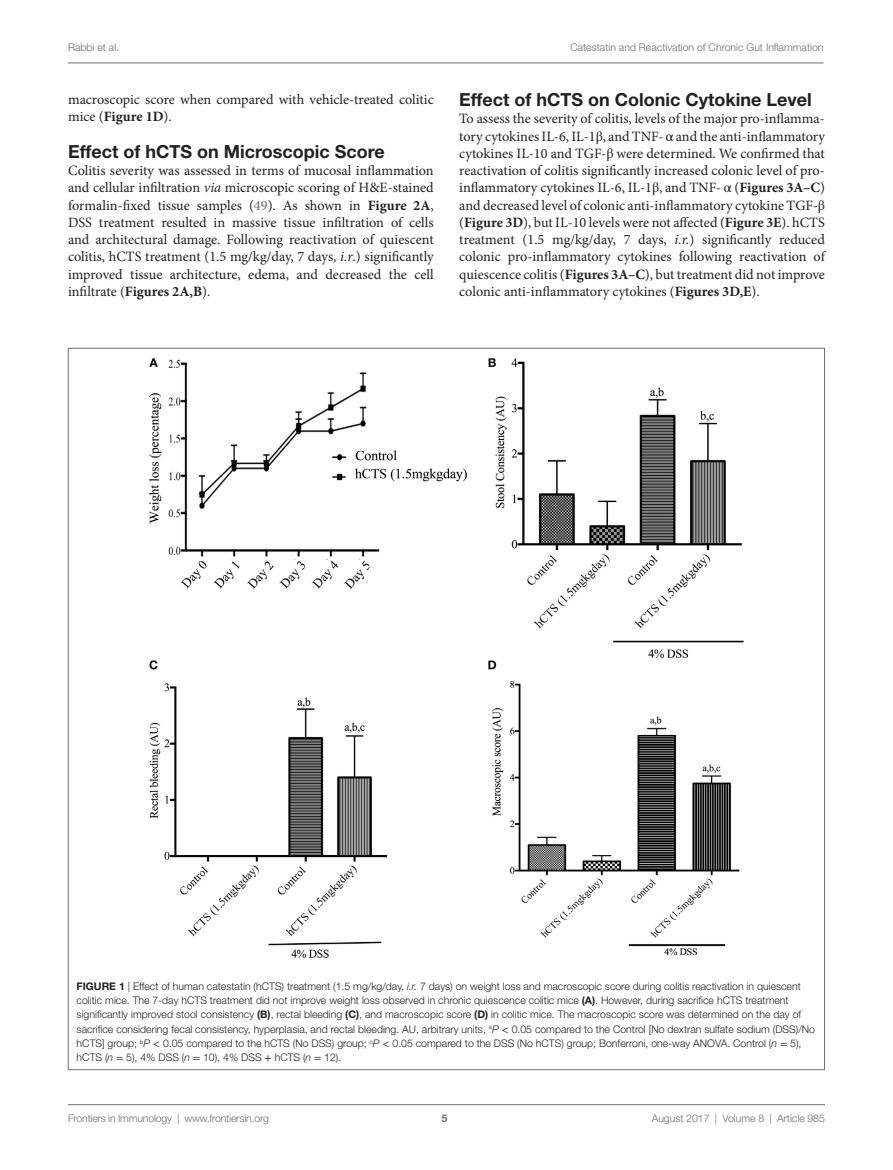
<style>
.page{position:relative;width:893px;height:1170px;background:#fff}
.page>*{position:absolute;margin:0;border:0;box-sizing:border-box;transform-origin:0 0}
.t1{font:700 18px "Helvetica Neue LT Std";color:#231f20}
.t2{font:14.25px/17.2px "Minion Pro";color:#231f20;text-align:justify}
.t3{font:300 10.5px/14.2px "Helvetica Neue LT Std";color:#231f20}
.t4{font:300 10.5px "Helvetica Neue LT Std";color:#6c6d70}
.t5{font:700 10.5px "Helvetica Neue LT Std";color:#6c6d70}
.s1{font-weight:700}
.s2{font-style:italic}
.s3{color:#6c6d70}
.s4{font-family:"STIX General"}
.s5{font-family:"STIX General";font-weight:400}
</style>
<div class="page">
<img style="left:149px;top:358px;width:595px;height:601px">
<hr style="left:68px;top:1104px;width:757px;height:1px;background:#6c6d70">
<hr style="left:68px;top:63px;width:755px;height:1px;background:#6c6d70">
<p class="t4" style="left:68px;top:41px;width:53px">Rabbi et al.</p>
<p class="t4" style="left:570px;top:41px;width:255px">Catestatin and Reactivation of Chronic Gut Inflammation</p>
<p class="t2" style="left:68px;top:90px;width:367px">macroscopic score when compared with vehicle-treated colitic mice (<span class="s1">Figure 1D</span>).</p>
<p class="t1" style="left:68px;top:140px;width:318px">Effect of hCTS on Microscopic Score</p>
<p class="t2" style="left:68px;top:162px;width:367px">Colitis severity was assessed in terms of mucosal inflammation and cellular infiltration <span class="s2">via</span> microscopic scoring of H&amp;E-stained formalin-fixed tissue samples (<span class="s3">49</span>). As shown in <span class="s1">Figure 2A</span>, DSS treatment resulted in massive tissue infiltration of cells and architectural damage. Following reactivation of quiescent colitis, hCTS treatment (1.5 mg/kg/day, 7 days, <span class="s2">i.r</span>.) significantly improved tissue architecture, edema, and decreased the cell infiltrate (<span class="s1">Figures 2A,B</span>).</p>
<p class="t1" style="left:459px;top:88px;width:354px">Effect of hCTS on Colonic Cytokine Level</p>
<p class="t2" style="left:459px;top:110px;width:367px">To assess the severity of colitis, levels of the major pro-inflamma&shy;tory cytokines IL-6, IL-1<span class="s4">β</span>, and TNF- <span class="s4">α</span> and the anti-inflammatory cytokines IL-10 and TGF-<span class="s4">β</span> were determined. We confirmed that reactivation of colitis significantly increased colonic level of pro&shy;inflammatory cytokines IL-6, IL-1<span class="s4">β</span>, and TNF- <span class="s4">α</span> (<span class="s1">Figures 3A–C</span>) and decreased level of colonic anti-inflammatory cytokine TGF-<span class="s4">β </span>(<span class="s1">Figure 3D</span>), but IL-10 levels were not affected (<span class="s1">Figure 3E</span>). hCTS treatment (1.5 mg/kg/day, 7 days, <span class="s2">i.r.</span>) significantly reduced colonic pro-inflammatory cytokines following reactivation of quiescence colitis (<span class="s1">Figures 3A–C</span>), but treatment did not improve colonic anti-inflammatory cytokines (<span class="s1">Figures 3D,E</span>).</p>
<p class="t3" style="left:77px;top:978px;width:740px"><span class="s1">Figure 1</span> | Effect of human catestatin (hCTS) treatment (1.5 mg/kg/day, <span class="s2">i.r.</span> 7 days) on weight loss and macroscopic score during colitis reactivation in quiescent colitic mice. The 7-day hCTS treatment did not improve weight loss observed in chronic quiescence colitic mice <span class="s1">(A)</span>. However, during sacrifice hCTS treatment significantly improved stool consistency <span class="s1">(B)</span>, rectal bleeding <span class="s1">(C)</span>, and macroscopic score <span class="s1">(D)</span> in colitic mice. The macroscopic score was determined on the day of sacrifice considering fecal consistency, hyperplasia, and rectal bleeding. AU, arbitrary units, <sup>a</sup><span class="s2">P</span> <span class="s5">&lt;</span> 0.05 compared to the Control [No dextran sulfate sodium (DSS)/No hCTS] group; <sup>b</sup><span class="s2">P</span> <span class="s5">&lt;</span> 0.05 compared to the hCTS (No DSS) group; <sup>c</sup><span class="s2">P</span> <span class="s5">&lt;</span> 0.05 compared to the DSS (No hCTS) group; Bonferroni, one-way ANOVA. Control (<span class="s2">n</span> <span class="s5">=</span> 5), hCTS (<span class="s2">n</span> <span class="s5">=</span> 5), 4% DSS (<span class="s2">n</span> <span class="s5">=</span> 10), 4% DSS <span class="s5">+</span> hCTS (<span class="s2">n</span> <span class="s5">=</span> 12).</p>
<p class="t4" style="left:68px;top:1111px;width:203px">Frontiers in Immunology | www.frontiersin.org</p>
<p class="t4" style="left:652px;top:1111px;width:175px">August 2017 | Volume 8 | Article 985</p>
<p class="t5" style="left:441px;top:1111px;width:7px">5</p>
</div>
